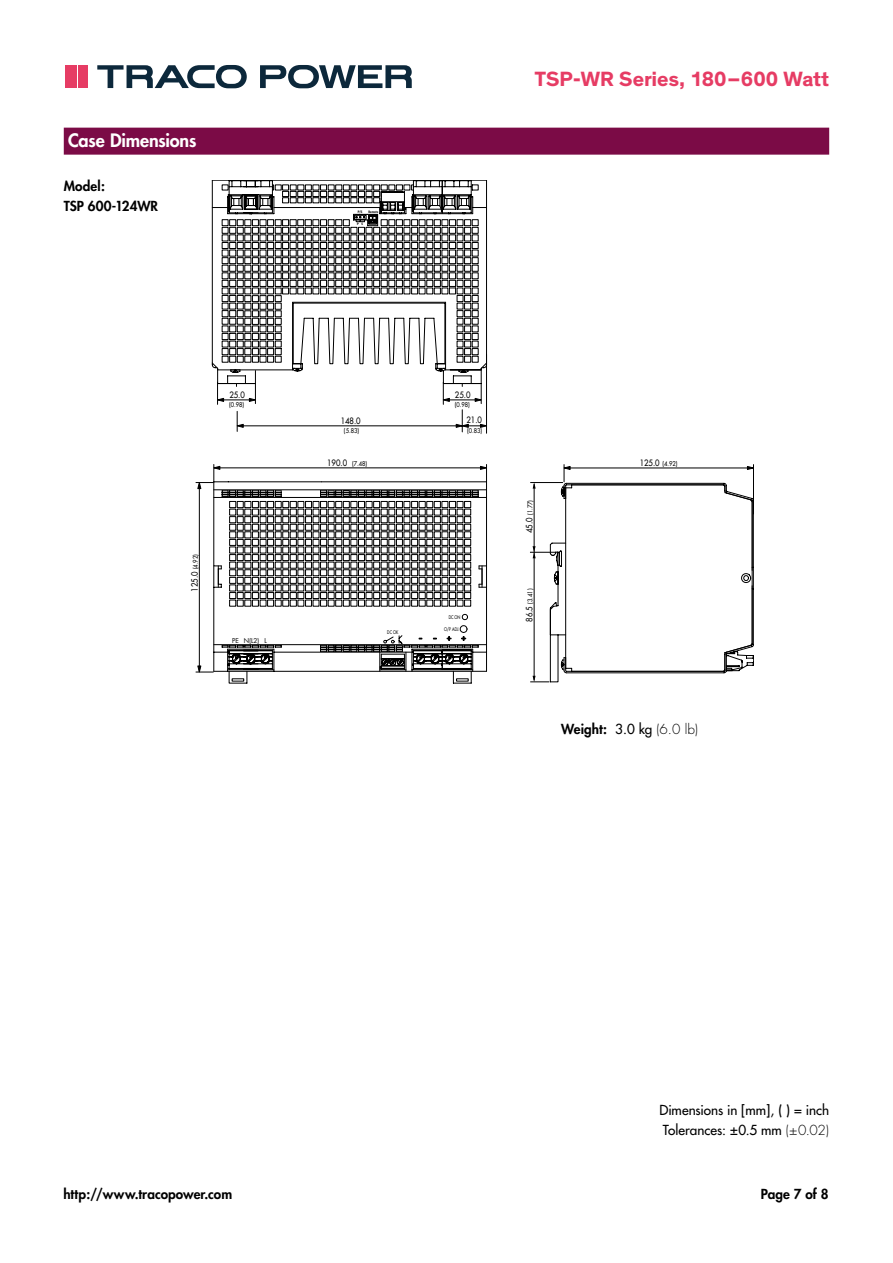
<style>
.page{position:relative;width:893px;height:1263px;background:#fff}
.page>*{position:absolute;margin:0;border:0;box-sizing:border-box;transform-origin:0 0}
.t1{font:700 21px "Theinhardt";color:#e63c64}
.t2{font:800 18px "Futura";letter-spacing:-.015em;color:#fff}
.t3{font:800 13.5px/20.2px "Futura";letter-spacing:.005em;color:#000}
.t4{font:13.5px/20.2px "Futura";color:#000}
.t5{font:8.55px "Futura";color:#000;scale:.9 1}
.t6{font:6.45px "Futura";color:#000;scale:.9 1}
.t7{font:6.45px "Futura";color:#000}
.t8{font:4.8px "Futura";color:#000;scale:.75 1}
.t9{font:700 3.3px "Futura";color:#000;scale:.75 1}
.s1{font-size:8.55px}
.s2{font-weight:400}
.s3{font-weight:300}
</style>
<div class="page">
<svg style="left:97px;top:65px;width:150px;height:23px"></svg>
<svg style="left:260px;top:65px;width:152px;height:23px"></svg>
<div style="left:65px;top:65px;width:9px;height:23px;background:#e63c64"></div>
<div style="left:78px;top:65px;width:9px;height:23px;background:#e63c64"></div>
<svg style="left:76px;top:65px;width:1px;height:23px"></svg>
<div style="left:64px;top:128px;width:765px;height:27px;background:#7b0b46"></div>
<svg style="left:196px;top:482px;width:16px;height:190px"></svg>
<svg style="left:197px;top:665px;width:4px;height:7px"></svg>
<svg style="left:197px;top:482px;width:4px;height:7px"></svg>
<svg style="left:570px;top:464px;width:184px;height:209px"></svg>
<svg style="left:212px;top:180px;width:358px;height:503px"></svg>
<h2 class="t2" style="left:68px;top:129px;width:130px">Case Dimensions</h2>
<p class="t3" style="left:64px;top:176px;width:96px">Model:<br>TSP 600-124WR</p>
<p class="t9" style="left:358px;top:210px;width:8px">P/S</p>
<p class="t9" style="left:357px;top:221px;width:9px">P S</p>
<p class="t9" style="left:369px;top:210px;width:14px">Remote</p>
<h1 class="t1" style="left:535px;top:66px;width:296px">TSP-WR Series, 180–600 Watt</h1>
<p class="t5" style="left:229px;top:390px;width:19px">25.0</p>
<p class="t6" style="left:229px;top:400px;width:18px">(0.98)</p>
<p class="t6" style="left:191px;top:569px;width:18px;rotate:-90deg">(4.92)</p>
<p class="t5" style="left:189px;top:592px;width:24px;rotate:-90deg">125.0</p>
<p class="t7" style="left:232px;top:636px;width:36px">PE N(L2) L</p>
<p class="t5" style="left:455px;top:390px;width:19px">25.0</p>
<p class="t6" style="left:455px;top:400px;width:18px">(0.98)</p>
<p class="t5" style="left:341px;top:416px;width:24px">148.0</p>
<p class="t6" style="left:344px;top:426px;width:18px">(5.83)</p>
<p class="t5" style="left:466px;top:414px;width:19px">21.0</p>
<p class="t6" style="left:467px;top:426px;width:18px">(0.83)</p>
<p class="t5" style="left:327px;top:458px;width:24px">190.0</p>
<p class="t6" style="left:352px;top:460px;width:18px">(7.48)</p>
<p class="t6" style="left:640px;top:460px;width:43px"><span class="s1">125.0</span> (4.92)</p>
<p class="t6" style="left:526px;top:533px;width:38px;rotate:-90deg"><span class="s1">45.0</span> (1.77)</p>
<p class="t8" style="left:387px;top:629px;width:16px">DC OK</p>
<p class="t8" style="left:449px;top:614px;width:17px">DC ON</p>
<p class="t8" style="left:444px;top:626px;width:22px">O/P ADJ.</p>
<p class="t6" style="left:526px;top:622px;width:38px;rotate:-90deg"><span class="s1">86.5</span> (3.41)</p>
<p class="t3" style="left:561px;top:718px;width:138px">Weight: <span class="s2">3.0 kg</span> <span class="s3">(6.0 lb)</span></p>
<p class="t4" style="left:659px;top:1100px;width:171px">Dimensions in [mm], ( ) = inch<br>Tolerances: ±0.5 mm <span class="s3">(±0.02)</span></p>
<p class="t3" style="left:63px;top:1184px;width:170px">http://www.tracopower.com</p>
<p class="t3" style="left:761px;top:1184px;width:69px">Page 7 of 8</p>
</div>
